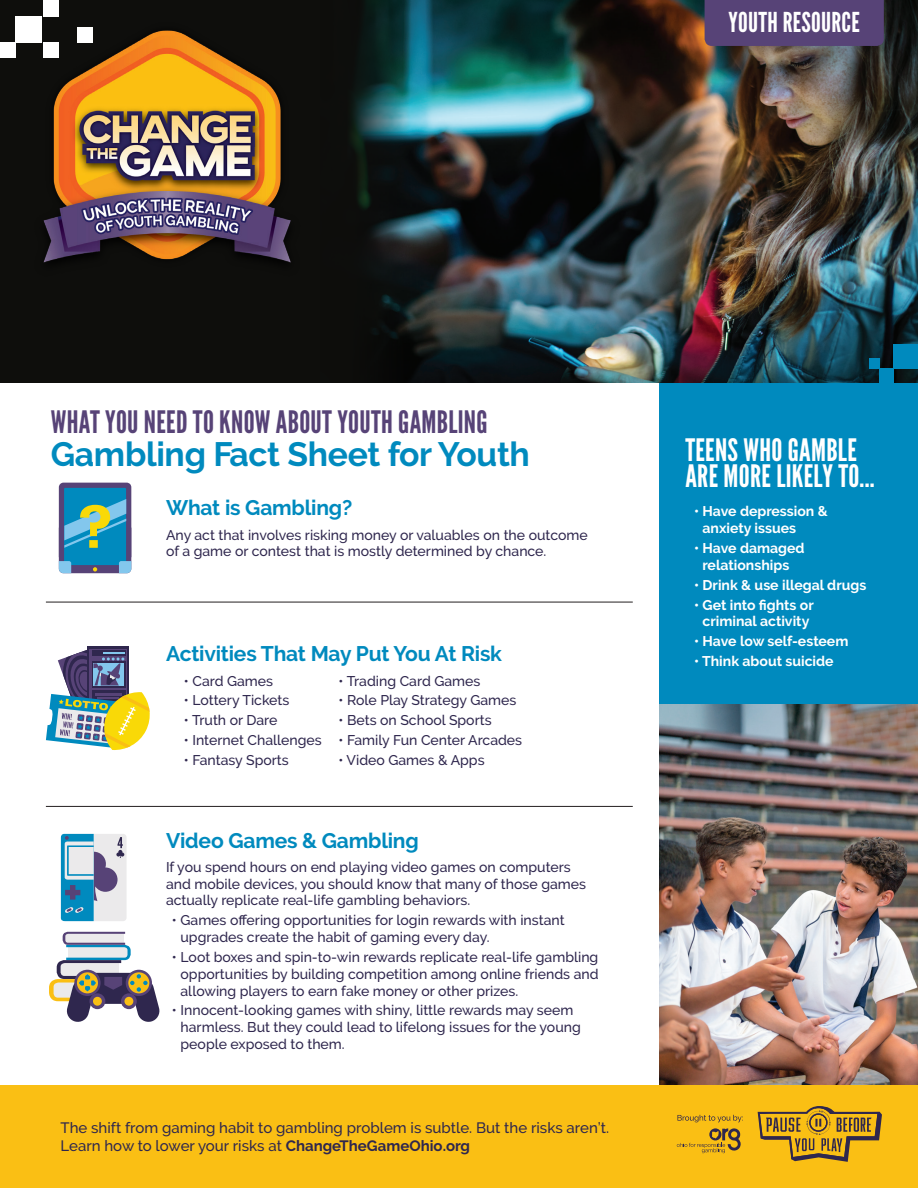
<style>
.page{position:relative;width:918px;height:1188px;background:#fff}
.page>*{position:absolute;margin:0;border:0;box-sizing:border-box;transform-origin:0 0}
.t1{font:700 33.75px "Raleway";letter-spacing:-.01em;color:#008abe}
.t2{font:30.9px "League Gothic";letter-spacing:.01em;color:#574377}
.t3{font:30.9px/26.5px "League Gothic";letter-spacing:.01em;color:#fff}
.t4{font:27.45px "League Gothic";letter-spacing:.01em;color:#fff}
.t5{font:700 21px "Raleway";letter-spacing:-.01em;color:#008abe}
.t6{font:500 15px/18px "Raleway";color:#2f274e}
.t7{font:500 14.1px/16.8px "Raleway";color:#2f274e}
.t8{font:700 14.1px/16.8px "Raleway";color:#fff;text-align:center}
.s1{font-weight:700}
</style>
<div class="page">
<div style="left:660px;top:325px;width:258px;height:734px;background:#008abe"></div>
<div style="left:0;top:0;width:918px;height:382px;background:#0e0e0c"></div>
<img style="left:351px;top:0;width:567px;height:382px">
<div style="left:894px;top:344px;width:24px;height:24px;background:#008abe"></div>
<div style="left:879px;top:368px;width:15px;height:14px;background:#008abe"></div>
<div style="left:869px;top:358px;width:10px;height:10px;background:#008abe"></div>
<img style="left:660px;top:705px;width:258px;height:380px">
<svg style="left:49px;top:932px;width:111px;height:90px"></svg>
<svg style="left:59px;top:483px;width:72px;height:90px"></svg>
<svg style="left:60px;top:833px;width:67px;height:88px"></svg>
<hr style="left:46px;top:602px;width:587px;height:1px;background:#231f20">
<hr style="left:46px;top:806px;width:587px;height:1px;background:#231f20">
<img style="left:31px;top:16px;width:260px;height:247px">
<div style="left:16px;top:17px;width:26px;height:26px;background:#fff"></div>
<div style="left:0;top:43px;width:16px;height:15px;background:#fff"></div>
<div style="left:43px;top:43px;width:16px;height:15px;background:#fff"></div>
<div style="left:43px;top:0;width:16px;height:17px;background:#fff"></div>
<div style="left:77px;top:28px;width:16px;height:15px;background:#fff"></div>
<div style="left:0;top:1085px;width:918px;height:103px;background:#fabf14"></div>
<div style="left:705px;top:0;width:179px;height:46px;background:#574377"></div>
<svg style="left:46px;top:646px;width:104px;height:104px"></svg>
<svg style="left:677px;top:1128px;width:64px;height:25px"></svg>
<svg style="left:677px;top:1115px;width:66px;height:7px"></svg>
<svg style="left:758px;top:1106px;width:124px;height:56px"></svg>
<p class="t4" style="left:729px;top:6px;width:133px">YOUTH RESOURCE</p>
<p class="t2" style="left:51px;top:403px;width:438px">WHAT YOU NEED TO KNOW ABOUT YOUTH GAMBLING</p>
<p class="t1" style="left:51px;top:435px;width:481px">Gambling Fact Sheet for Youth</p>
<p class="t5" style="left:166px;top:496px;width:188px">What is Gambling?</p>
<p class="t7" style="left:166px;top:526px;width:423px">Any act that involves risking money or valuables on the outcome of a game or contest that is mostly determined by chance.</p>
<p class="t5" style="left:166px;top:642px;width:337px">Activities That May Put You At Risk</p>
<p class="t7" style="left:184px;top:672px;width:91px">• Card Games</p>
<p class="t7" style="left:184px;top:692px;width:107px">• Lottery Tickets</p>
<p class="t7" style="left:184px;top:712px;width:95px">• Truth or Dare</p>
<p class="t7" style="left:184px;top:732px;width:139px">• Internet Challenges</p>
<p class="t7" style="left:184px;top:751px;width:106px">• Fantasy Sports</p>
<p class="t7" style="left:339px;top:672px;width:143px">• Trading Card Games</p>
<p class="t7" style="left:339px;top:692px;width:179px">• Role Play Strategy Games</p>
<p class="t7" style="left:339px;top:712px;width:155px">• Bets on School Sports</p>
<p class="t7" style="left:339px;top:732px;width:185px">• Family Fun Center Arcades</p>
<p class="t7" style="left:339px;top:751px;width:148px">• Video Games &amp; Apps</p>
<p class="t5" style="left:166px;top:829px;width:254px">Video Games &amp; Gambling</p>
<p class="t7" style="left:166px;top:858px;width:422px">If you spend hours on end playing video games on computers and mobile devices, you should know that many of those games actually replicate real-life gambling behaviors.</p>
<p class="t7" style="left:181px;top:912px;width:386px;text-indent:-9px">• Games offering opportunities for login rewards with instant upgrades create the habit of gaming every day.</p>
<p class="t7" style="left:181px;top:949px;width:420px;text-align:justify;text-indent:-9px">• Loot boxes and spin-to-win rewards replicate real-life gambling opportunities by building competition among online friends and allowing players to earn fake money or other prizes.</p>
<p class="t7" style="left:181px;top:1002px;width:402px;text-indent:-9px">• Innocent-looking games with shiny, little rewards may seem harmless. But they could lead to lifelong issues for the young people exposed to them.</p>
<p class="t6" style="left:61px;top:1118px;width:550px">The shift from gaming habit to gambling problem is subtle. But the risks aren’t.<br>Learn how to lower your risks at <span class="s1">ChangeTheGameOhio.org</span></p>
<p class="t3" style="left:685px;top:437px;width:191px">TEENS WHO GAMBLE<br>ARE MORE LIKELY TO...</p>
<p class="t8" style="left:703px;top:503px;width:127px;text-align:left;text-indent:-8px">• Have depression &amp; anxiety issues</p>
<p class="t8" style="left:694px;top:540px;width:112px">• Have damaged relationships</p>
<p class="t8" style="left:694px;top:576px;width:174px">• Drink &amp; use illegal drugs</p>
<p class="t8" style="left:694px;top:596px;width:121px">• Get into fights or criminal activity</p>
<p class="t8" style="left:694px;top:633px;width:156px">• Have low self-esteem</p>
<p class="t8" style="left:694px;top:653px;width:141px">• Think about suicide</p>
</div>
